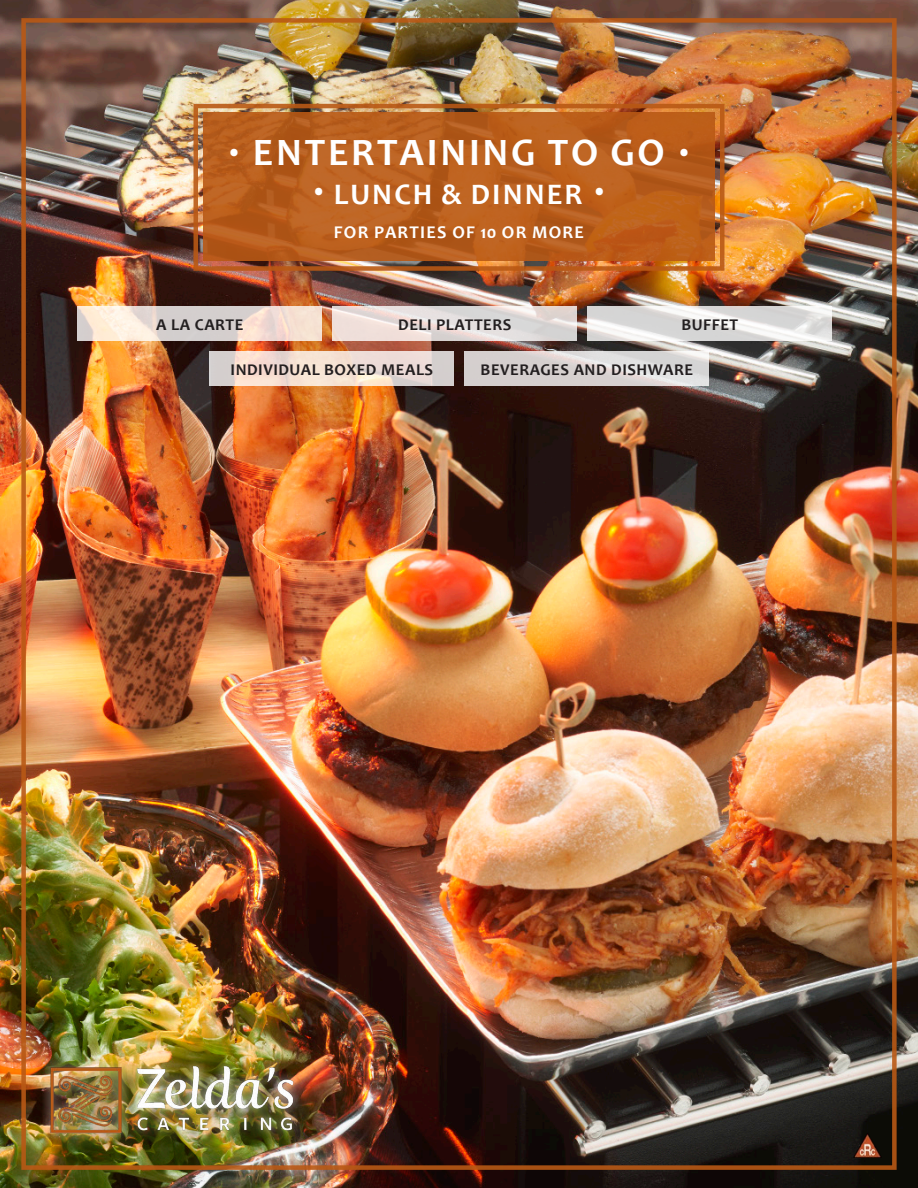
<style>
.page{position:relative;width:918px;height:1188px;background:#fff}
.page>*{position:absolute;margin:0;border:0;box-sizing:border-box;transform-origin:0 0}
.t1{font:700 39px "Candara";letter-spacing:.07em;color:#fff}
.t2{font:700 30px "Candara";letter-spacing:.07em;color:#fff}
.t3{font:700 18px "Candara";letter-spacing:.07em;color:#fff}
.t4{font:700 16.5px "Candara";letter-spacing:.03em;color:#231f20}
.s1{font-size:24px}
</style>
<div class="page">
<img style="left:0;top:0;width:918px;height:1188px">
<svg style="left:203px;top:112px;width:512px;height:149px;background:#b95e1d"></svg>
<div style="left:194px;top:104px;width:530px;height:167px;border:4px solid #b95915"></div>
<img style="left:852px;top:1131px;width:30px;height:27px">
<svg style="left:78px;top:306px;width:244px;height:34px;background:#e9dbd3"></svg>
<svg style="left:333px;top:306px;width:244px;height:34px;background:#e5dcda"></svg>
<svg style="left:588px;top:306px;width:244px;height:34px;fill:#d8d7d6"></svg>
<svg style="left:210px;top:351px;width:244px;height:35px;background:#ecdbd2"></svg>
<svg style="left:465px;top:351px;width:244px;height:35px;background:#dad6d5"></svg>
<div style="left:53px;top:1069px;width:258px;height:82px;background:#231f20;opacity:.75"></div>
<div style="left:41px;top:1057px;width:261px;height:86px;background:#fff;opacity:.75"></div>
<img style="left:46px;top:1062px;width:252px;height:75px">
<p class="t1" style="left:226px;top:128px;width:467px"><span class="s1">•</span> ENTERTAINING TO GO <span class="s1">•</span></p>
<p class="t2" style="left:311px;top:175px;width:298px"><span class="s1">•</span> LUNCH &amp; DINNER <span class="s1">•</span></p>
<p class="t3" style="left:334px;top:221px;width:252px">FOR PARTIES OF 10 OR MORE</p>
<p class="t4" style="left:156px;top:314px;width:89px">A LA CARTE</p>
<p class="t4" style="left:398px;top:314px;width:115px">DELI PLATTERS</p>
<p class="t4" style="left:681px;top:314px;width:58px">BUFFET</p>
<p class="t4" style="left:231px;top:359px;width:204px">INDIVIDUAL BOXED MEALS</p>
<p class="t4" style="left:481px;top:359px;width:214px">BEVERAGES AND DISHWARE</p>
</div>
